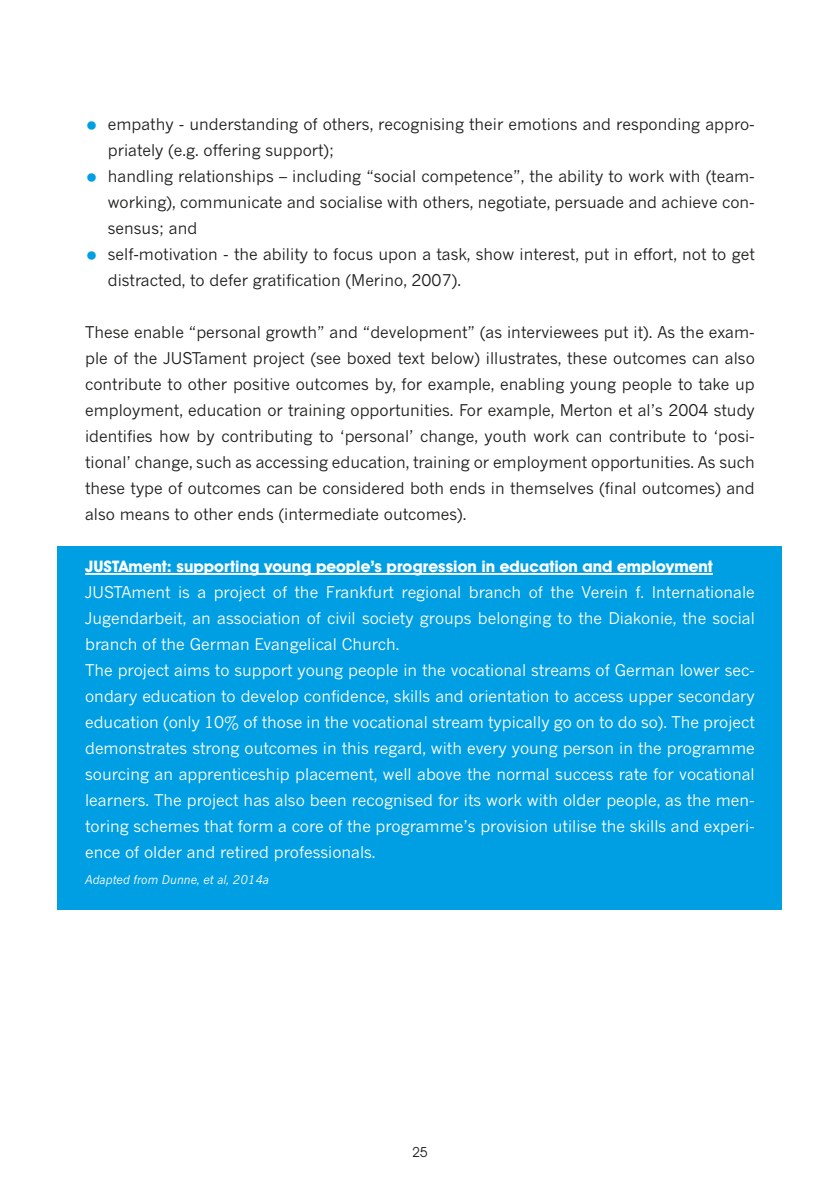
<style>
.page{position:relative;width:840px;height:1191px;background:#fff}
.page>*{position:absolute;margin:0;border:0;box-sizing:border-box;transform-origin:0 0}
.t1{font:16px/26px "News Gothic MT Std";color:#1d1d1b}
.t2{font:16px/26px "News Gothic MT Std";color:#fff}
.t3{font:700 16px "Avant Garde IT Cby BT";color:#fff}
.t4{font:14px "Avant Garde IT Cby BT";color:#1d1d1b}
.t5{font:italic 12px "News Gothic MT Std";color:#fff}
.s1{font-family:"Bodoni";font-style:italic;font-size:26px;color:#009fe3}
</style>
<div class="page">
<div style="left:58px;top:546px;width:723px;height:363px;background:#009fe3"></div>
<hr style="left:85px;top:573px;width:627px;height:2px;background:#fff">
<p class="t1" style="left:108px;top:111px;width:648px;text-indent:-23px"><span class="s1">•</span> empathy - understanding of others, recognising their emotions and responding appro&shy;priately (e.g. offering support);</p>
<p class="t1" style="left:108px;top:163px;width:648px;text-align:justify;text-indent:-23px"><span class="s1">•</span> handling relationships – including “social competence”, the ability to work with (team&shy;working), communicate and socialise with others, negotiate, persuade and achieve con&shy;sensus; and</p>
<p class="t1" style="left:108px;top:241px;width:648px;text-indent:-23px"><span class="s1">•</span> self-motivation - the ability to focus upon a task, show interest, put in effort, not to get distracted, to defer gratification (Merino, 2007).</p>
<p class="t1" style="left:85px;top:319px;width:671px;text-align:justify">These enable “personal growth” and “development” (as interviewees put it). As the exam&shy;ple of the JUSTament project (see boxed text below) illustrates, these outcomes can also contribute to other positive outcomes by, for example, enabling young people to take up employment, education or training opportunities. For example, Merton et al’s 2004 study identifies how by contributing to ‘personal’ change, youth work can contribute to ‘posi&shy;tional’ change, such as accessing education, training or employment opportunities. As such these type of outcomes can be considered both ends in themselves (final outcomes) and also means to other ends (intermediate outcomes).</p>
<p class="t3" style="left:85px;top:557px;width:629px">JUSTAment: supporting young people’s progression in education and employment</p>
<p class="t2" style="left:85px;top:579px;width:671px">JUSTAment is a project of the Frankfurt regional branch of the Verein f. Internationale Jugendarbeit, an association of civil society groups belonging to the Diakonie, the social branch of the German Evangelical Church.<br>The project aims to support young people in the vocational streams of German lower sec&shy;ondary education to develop confidence, skills and orientation to access upper secondary education (only 10% of those in the vocational stream typically go on to do so). The project demonstrates strong outcomes in this regard, with every young person in the programme sourcing an apprenticeship placement, well above the normal success rate for vocational learners. The project has also been recognised for its work with older people, as the men&shy;toring schemes that form a core of the programme’s provision utilise the skills and experi&shy;ence of older and retired professionals.</p>
<p class="t5" style="left:85px;top:872px;width:185px">Adapted from Dunne, et al, 2014a</p>
<p class="t4" style="left:412px;top:1143px;width:17px">25</p>
</div>
